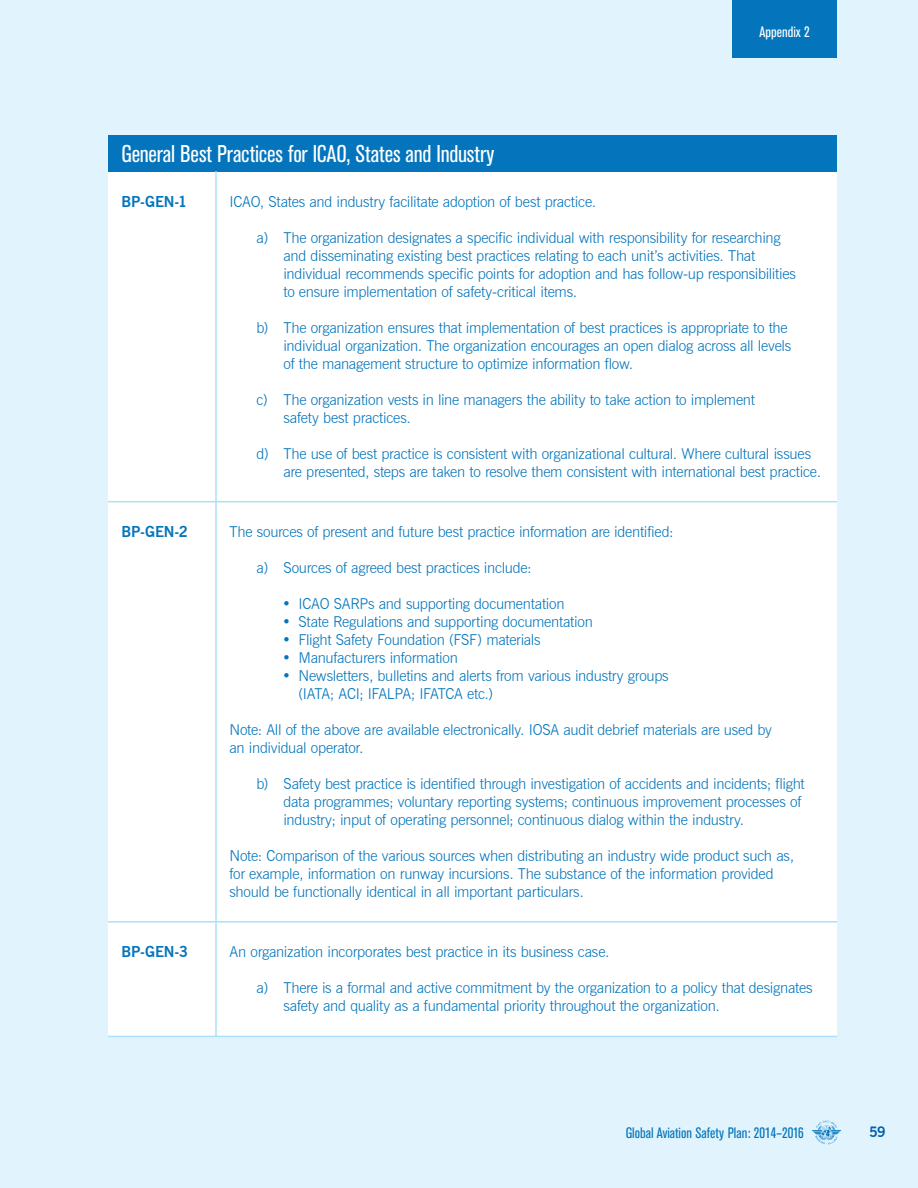
<style>
.page{position:relative;width:918px;height:1188px;background:#e1f4fd}
.page>*{position:absolute;margin:0;border:0;box-sizing:border-box;transform-origin:0 0}
.t1{font:condensed 24px "Akzidenz Grotesk BE";letter-spacing:-.005em;color:#fff}
.t2{font:300 15px/18px "News Gothic BT";letter-spacing:-.015em;color:#0475bc}
.t3{font:condensed 15px "Akzidenz Grotesk BE";color:#0475bc}
.t4{font:700 15px "News Gothic BT";letter-spacing:-.015em;color:#0475bc}
.t5{font:condensed 15px "Akzidenz Grotesk BE";color:#fff}
.t6{font:700 14.25px "News Gothic BT";color:#0061af}
</style>
<div class="page">
<div style="left:108px;top:171px;width:729px;height:865px;background:#fff"></div>
<svg style="left:812px;top:1120px;width:29px;height:25px"></svg>
<div style="left:733px;top:0;width:104px;height:57px;background:#0475bc"></div>
<div style="left:108px;top:135px;width:729px;height:36px;background:#0475bc"></div>
<hr style="left:108px;top:501px;width:729px;height:1px;background:#abe1fa">
<hr style="left:108px;top:921px;width:729px;height:2px;background:#abe1fa">
<hr style="left:108px;top:1036px;width:729px;height:1px;background:#abe1fa">
<hr style="left:215px;top:171px;width:2px;height:865px;background:#abe1fa">
<h1 class="t1" style="left:122px;top:140px;width:375px">General Best Practices for ICAO, States and Industry</h1>
<p class="t5" style="left:760px;top:24px;width:52px">Appendix 2</p>
<p class="t4" style="left:122px;top:192px;width:67px">BP-GEN-1</p>
<p class="t2" style="left:230px;top:192px;width:368px">ICAO, States and industry facilitate adoption of best practice.</p>
<p class="t2" style="left:284px;top:228px;width:514px;text-indent:-27px">a) The organization designates a specific individual with responsibility for researching and disseminating existing best practices relating to each unit’s activities. That individual recommends specific points for adoption and has follow-up responsibilities to ensure implementation of safety-critical items.</p>
<p class="t2" style="left:284px;top:318px;width:509px;text-indent:-27px">b) The organization ensures that implementation of best practices is appropriate to the individual organization. The organization encourages an open dialog across all levels of the management structure to optimize information flow.</p>
<p class="t2" style="left:284px;top:390px;width:473px;text-indent:-27px">c) The organization vests in line managers the ability to take action to implement safety best practices.</p>
<p class="t2" style="left:284px;top:444px;width:539px;text-indent:-27px">d) The use of best practice is consistent with organizational cultural. Where cultural issues are presented, steps are taken to resolve them consistent with international best practice.</p>
<p class="t4" style="left:122px;top:522px;width:68px">BP-GEN-2</p>
<p class="t2" style="left:230px;top:522px;width:446px">The sources of present and future best practice information are identified:</p>
<p class="t2" style="left:257px;top:558px;width:277px">a) Sources of agreed best practices include:</p>
<p class="t2" style="left:282px;top:594px;width:284px">• ICAO SARPs and supporting documentation</p>
<p class="t2" style="left:282px;top:612px;width:312px">• State Regulations and supporting documentation</p>
<p class="t2" style="left:282px;top:630px;width:260px">• Flight Safety Foundation (FSF) materials</p>
<p class="t2" style="left:282px;top:648px;width:177px">• Manufacturers information</p>
<p class="t2" style="left:299px;top:666px;width:372px;text-indent:-16px">• Newsletters, bulletins and alerts from various industry groups (IATA; ACI; IFALPA; IFATCA etc.)</p>
<p class="t2" style="left:230px;top:720px;width:544px">Note: All of the above are available electronically. IOSA audit debrief materials are used by an individual operator.</p>
<p class="t2" style="left:284px;top:774px;width:523px;text-indent:-27px">b) Safety best practice is identified through investigation of accidents and incidents; flight data programmes; voluntary reporting systems; continuous improvement processes of industry; input of operating personnel; continuous dialog within the industry.</p>
<p class="t2" style="left:230px;top:846px;width:566px">Note: Comparison of the various sources when distributing an industry wide product such as, for example, information on runway incursions. The substance of the information provided should be functionally identical in all important particulars.</p>
<p class="t4" style="left:122px;top:942px;width:68px">BP-GEN-3</p>
<p class="t2" style="left:230px;top:942px;width:382px">An organization incorporates best practice in its business case.</p>
<p class="t2" style="left:284px;top:978px;width:531px;text-indent:-27px">a) There is a formal and active commitment by the organization to a policy that designates safety and quality as a fundamental priority throughout the organization.</p>
<p class="t3" style="left:626px;top:1124px;width:179px">Global Aviation Safety Plan: 2014–2016</p>
<p class="t6" style="left:869px;top:1124px;width:18px">59</p>
</div>
